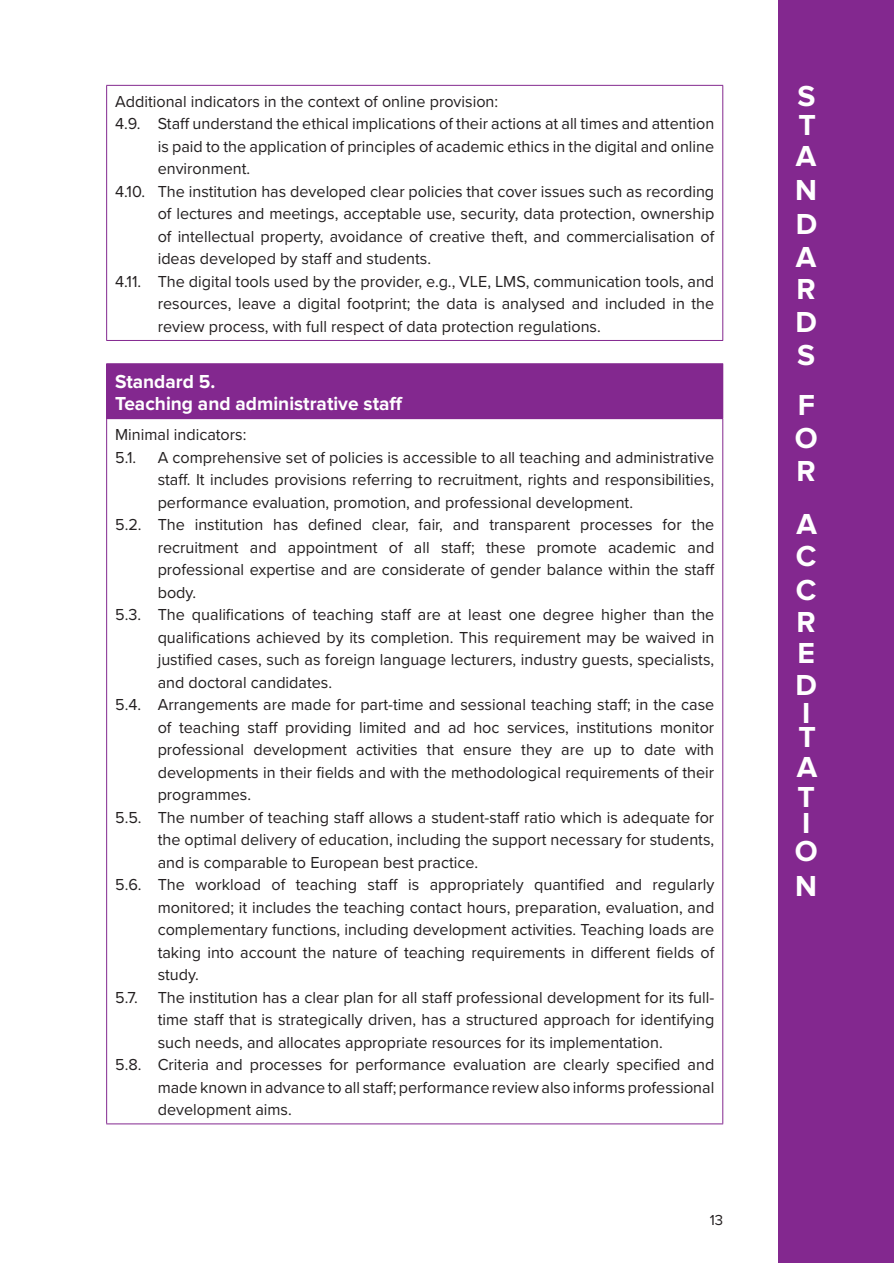
<style>
.page{position:relative;width:894px;height:1263px;background:#fff}
.page>*{position:absolute;margin:0;border:0;box-sizing:border-box;transform-origin:0 0}
.t1{font:700 30px/33px "Proxima Nova";color:#fff;text-align:justify}
.Table_Title{font:700 19.5px "Proxima Nova";color:#fff}
.Table_text{font:16.5px/22.5px "Proxima Nova";color:#231f20;text-align:justify}
.t2{font:15px "Proxima Nova";color:#231f20}
</style>
<div class="page">
<hr style="left:106px;top:85px;width:617px;height:1px;background:#83288f">
<hr style="left:106px;top:86px;width:1px;height:254px;background:#83288f">
<hr style="left:722px;top:86px;width:1px;height:254px;background:#83288f">
<hr style="left:106px;top:340px;width:617px;height:1px;background:#83288f">
<div style="left:107px;top:364px;width:615px;height:55px;background:#83288f"></div>
<hr style="left:106px;top:363px;width:617px;height:1px;background:#83288f">
<hr style="left:106px;top:364px;width:1px;height:54px;background:#83288f">
<hr style="left:722px;top:364px;width:1px;height:54px;background:#83288f">
<hr style="left:106px;top:418px;width:617px;height:1px;background:#83288f">
<hr style="left:106px;top:419px;width:1px;height:704px;background:#83288f">
<hr style="left:722px;top:419px;width:1px;height:704px;background:#83288f">
<hr style="left:106px;top:1123px;width:617px;height:1px;background:#83288f">
<div style="left:778px;top:0;width:115px;height:1263px;background:#83288f"></div>
<p class="Table_text" style="left:115px;top:89px;width:384px">Additional indicators in the context of online provision:</p>
<p class="Table_text" style="left:158px;top:112px;width:558px;text-indent:-43px">4.9. Staff understand the ethical implications of their actions at all times and attention is paid to the application of principles of academic ethics in the digital and online environment.</p>
<p class="Table_text" style="left:158px;top:179px;width:558px;text-indent:-43px">4.10. The institution has developed clear policies that cover issues such as recording of lectures and meetings, acceptable use, security, data protection, ownership of intellectual property, avoidance of creative theft, and commercialisation of ideas developed by staff and students.</p>
<p class="Table_text" style="left:158px;top:269px;width:558px;text-indent:-43px">4.11. The digital tools used by the provider, e.g., VLE, LMS, communication tools, and resources, leave a digital footprint; the data is analysed and included in the review process, with full respect of data protection regulations.</p>
<p class="Table_Title" style="left:115px;top:370px;width:102px">Standard 5.</p>
<p class="Table_Title" style="left:115px;top:392px;width:289px">Teaching and administrative staff</p>
<p class="Table_text" style="left:115px;top:423px;width:133px">Minimal indicators:</p>
<p class="Table_text" style="left:115px;top:445px;width:23px">5.1.</p>
<p class="Table_text" style="left:158px;top:445px;width:558px">A comprehensive set of policies is accessible to all teaching and administrative staff. It includes provisions referring to recruitment, rights and responsibilities, performance evaluation, promotion, and professional development.</p>
<p class="Table_text" style="left:158px;top:513px;width:558px;text-indent:-43px">5.2. The institution has defined clear, fair, and transparent processes for the recruitment and appointment of all staff; these promote academic and professional expertise and are considerate of gender balance within the staff body.</p>
<p class="Table_text" style="left:158px;top:603px;width:558px;text-indent:-43px">5.3. The qualifications of teaching staff are at least one degree higher than the qualifications achieved by its completion. This requirement may be waived in justified cases, such as foreign language lecturers, industry guests, specialists, and doctoral candidates.</p>
<p class="Table_text" style="left:158px;top:693px;width:558px;text-indent:-43px">5.4. Arrangements are made for part-time and sessional teaching staff; in the case of teaching staff providing limited and ad hoc services, institutions monitor professional development activities that ensure they are up to date with developments in their fields and with the methodological requirements of their programmes.</p>
<p class="Table_text" style="left:158px;top:805px;width:558px;text-indent:-43px">5.5. The number of teaching staff allows a student-staff ratio which is adequate for the optimal delivery of education, including the support necessary for students, and is comparable to European best practice.</p>
<p class="Table_text" style="left:158px;top:873px;width:558px;text-indent:-43px">5.6. The workload of teaching staff is appropriately quantified and regularly monitored; it includes the teaching contact hours, preparation, evaluation, and complementary functions, including development activities. Teaching loads are taking into account the nature of teaching requirements in different fields of study.</p>
<p class="Table_text" style="left:158px;top:985px;width:558px;text-indent:-43px">5.7. The institution has a clear plan for all staff professional development for its full&shy;time staff that is strategically driven, has a structured approach for identifying such needs, and allocates appropriate resources for its implementation.</p>
<p class="Table_text" style="left:158px;top:1053px;width:558px;text-indent:-43px">5.8. Criteria and processes for performance evaluation are clearly specified and made known in advance to all staff; performance review also informs professional development aims.</p>
<p class="t2" style="left:709px;top:1208px;width:15px">13</p>
<h1 class="t1" style="left:795px;top:82px;width:22px;line-height:29.8px">S T A</h1>
<h1 class="t1" style="left:795px;top:174px;width:24px">N D A R D S</h1>
<h1 class="t1" style="left:794px;top:389px;width:24px">F O R</h1>
<h1 class="t1" style="left:795px;top:508px;width:23px;line-height:32.2px">A C C R E D</h1>
<h1 class="t1" style="left:798px;top:701px;width:19px;line-height:24.5px">I<br>T</h1>
<h1 class="t1" style="left:796px;top:752px;width:22px;line-height:30.6px">A<br>T</h1>
<h1 class="t1" style="left:794px;top:809px;width:24px;line-height:28.2px">I<br>O</h1>
<h1 class="t1" style="left:795px;top:870px;width:23px">N</h1>
</div>
